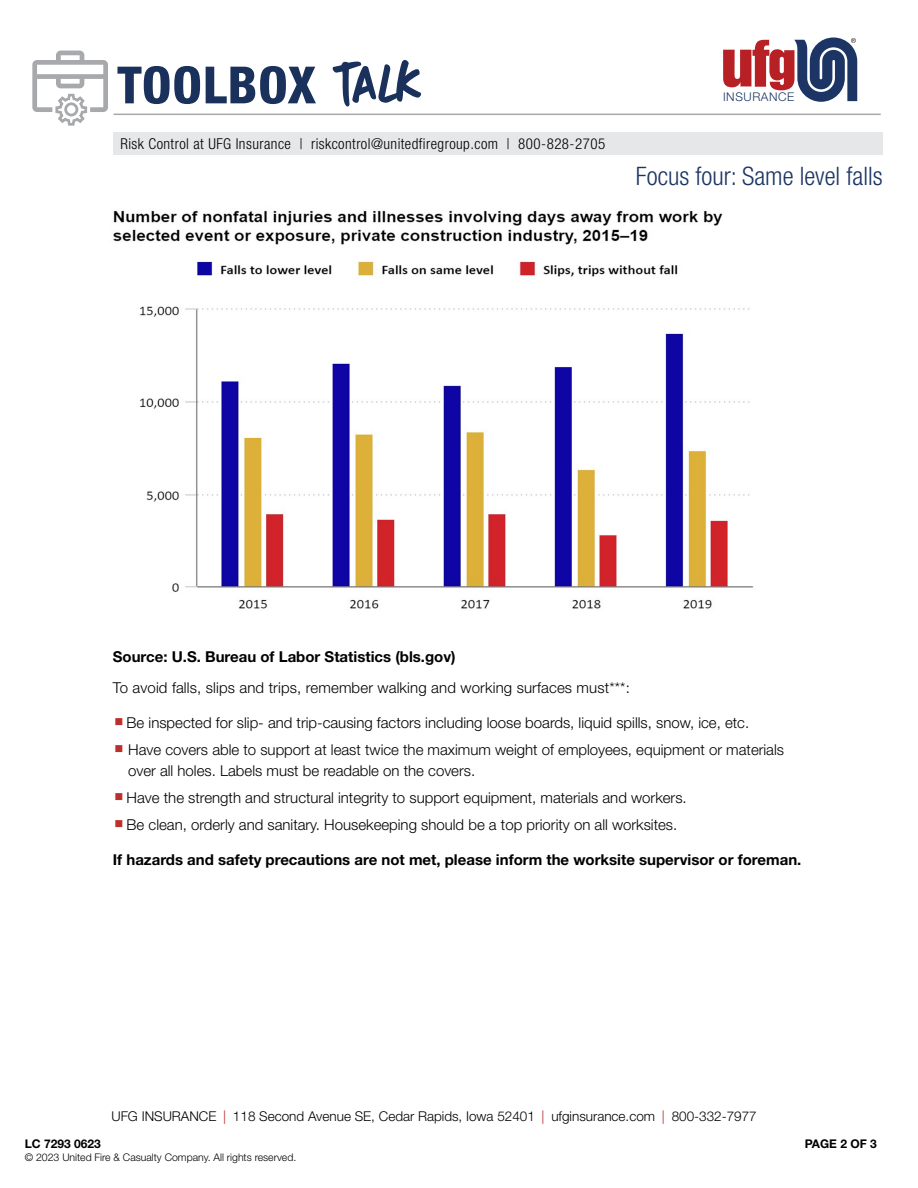
<style>
.page{position:relative;width:918px;height:1188px;background:#fff}
.page>*{position:absolute;margin:0;border:0;box-sizing:border-box;transform-origin:0 0}
.t1{font:800 condensed 51.3px "Helvetica Neue LT Std";letter-spacing:.02em;color:#1a315b}
.t2{font:300 condensed 25.5px "Helvetica Neue LT Std";color:#1c3564}
.t3{font:300 15px/21px "Helvetica Neue LT Std";color:#000}
.t4{font:700 15px "Helvetica Neue LT Std";color:#000}
.t5{font:300 condensed 15px "Helvetica Neue LT Std";letter-spacing:.03em;color:#000}
.t6{font:300 13.5px "Helvetica Neue LT Std";color:#000}
.t7{font:700 12px "Helvetica Neue LT Std";color:#000}
.t8{font:300 12px "Helvetica Neue LT Std";letter-spacing:.05em;color:#1c3564}
.t9{font:300 10.5px "Helvetica Neue LT Std";color:#000}
.s1{font-family:"DK More Or Less";font-weight:400;font-stretch:normal;font-size:57.45px}
.s2{color:#bb302c}
.s3{color:#b72025}
</style>
<div class="page">
<hr style="left:114px;top:114px;width:767px;height:1px;background:#a7a9ac">
<svg style="left:723px;top:37px;width:134px;height:65px"></svg>
<svg style="left:32px;top:51px;width:76px;height:75px"></svg>
<div style="left:113px;top:133px;width:770px;height:22px;background:#e6e7e8"></div>
<img style="left:113px;top:210px;width:640px;height:399px">
<h1 class="t1" style="left:117px;top:53px;width:307px">TOOLBOX <span class="s1">TALK</span></h1>
<p class="t5" style="left:120px;top:135px;width:486px">Risk Control at UFG Insurance | riskcontrol@unitedfiregroup.com | 800-828-2705</p>
<p class="t8" style="left:723px;top:90px;width:73px">INSURANCE</p>
<h2 class="t2" style="left:636px;top:161px;width:248px">Focus four: Same level falls</h2>
<p class="t4" style="left:113px;top:647px;width:344px">Source: U.S. Bureau of Labor Statistics (bls.gov)</p>
<p class="t3" style="left:113px;top:677px;width:519px">To avoid falls, slips and trips, remember walking and working surfaces must***:</p>
<p class="t3" style="left:115px;top:712px;width:636px"><span class="s2">■</span> Be inspected for slip- and trip-causing factors including loose boards, liquid spills, snow, ice, etc.</p>
<p class="t3" style="left:128px;top:739px;width:657px;text-indent:-14px"><span class="s2">■</span> Have covers able to support at least twice the maximum weight of employees, equipment or materials over all holes. Labels must be readable on the covers.</p>
<p class="t3" style="left:115px;top:787px;width:574px"><span class="s2">■</span> Have the strength and structural integrity to support equipment, materials and workers.</p>
<p class="t3" style="left:115px;top:814px;width:564px"><span class="s2">■</span> Be clean, orderly and sanitary. Housekeeping should be a top priority on all worksites.</p>
<p class="t4" style="left:113px;top:851px;width:690px">If hazards and safety precautions are not met, please inform the worksite supervisor or foreman.</p>
<p class="t6" style="left:111px;top:1108px;width:647px">UFG INSURANCE <span class="s3">|</span> 118 Second Avenue SE, Cedar Rapids, Iowa 52401 <span class="s3">|</span> ufginsurance.com <span class="s3">|</span> 800-332-7977</p>
<p class="t7" style="left:25px;top:1136px;width:78px">LC 7293 0623</p>
<p class="t9" style="left:25px;top:1151px;width:273px">© 2023 United Fire &amp; Casualty Company. All rights reserved.</p>
<p class="t7" style="left:805px;top:1136px;width:74px">PAGE 2 OF 3</p>
</div>
